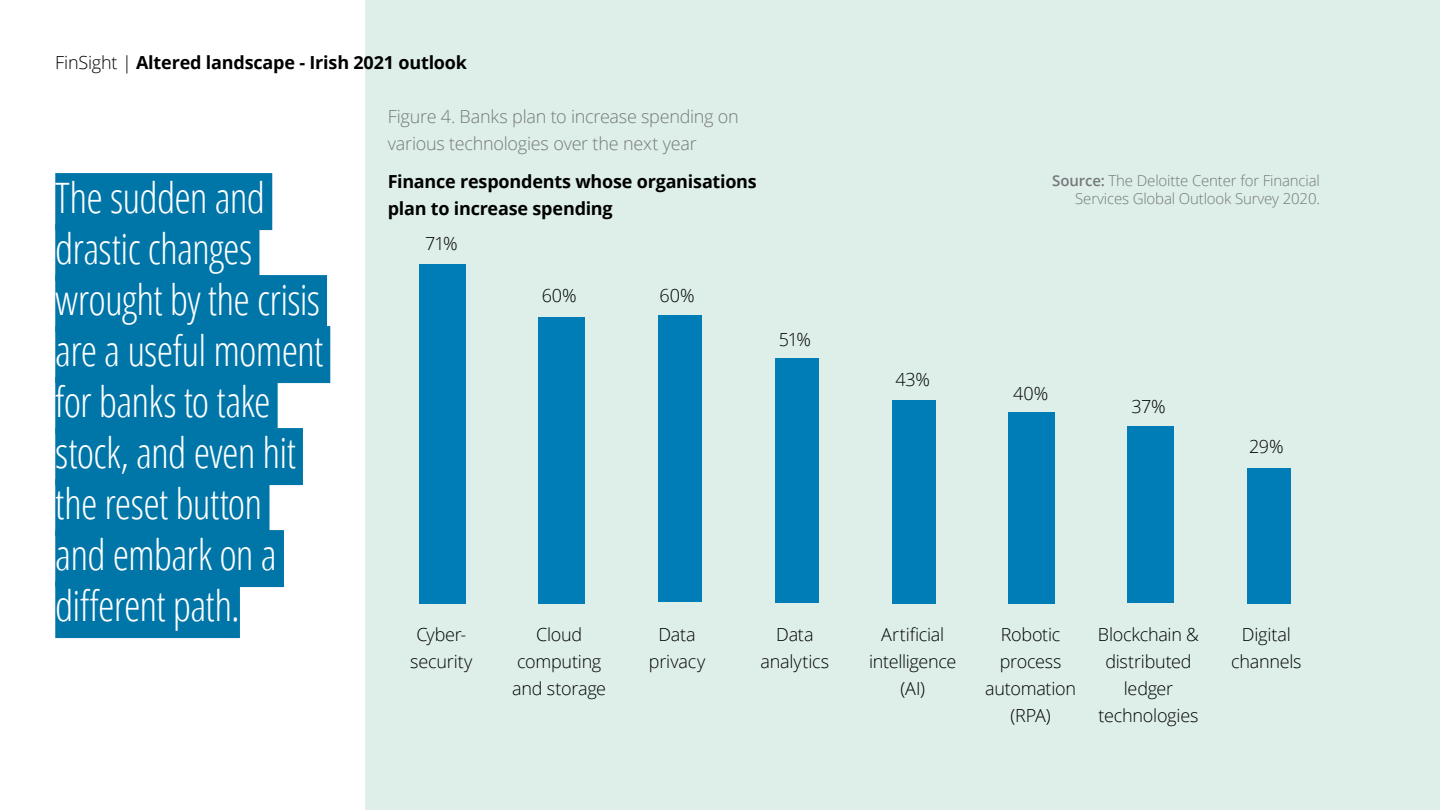
<style>
.page{position:relative;width:1440px;height:810px;background:#fff}
.page>*{position:absolute;margin:0;border:0;box-sizing:border-box;transform-origin:0 0}
.t1{font:300 42px/51px "Open Sans Condensed";letter-spacing:-.02em;color:#fff}
.t2{font:300 18px/27px "Open Sans";letter-spacing:-.015em;color:#000;text-align:center}
.t3{font:700 18px "Open Sans";letter-spacing:-.01em;color:#000}
.t4{font:300 18px/27px "Open Sans";letter-spacing:-.015em;color:#75787b}
.t5{font:300 15px/18px "Open Sans";letter-spacing:-.01em;color:#75787b;text-align:right}
.s1{font-weight:300}
.s2{font-weight:600}
</style>
<div class="page">
<div style="left:366px;top:1px;width:1074px;height:809px;background:#ddefe8"></div>
<div style="left:419px;top:264px;width:47px;height:339px;background:#007db6"></div>
<div style="left:539px;top:317px;width:46px;height:286px;background:#007db6"></div>
<div style="left:658px;top:315px;width:44px;height:286px;background:#007db6"></div>
<div style="left:775px;top:359px;width:44px;height:244px;background:#007db6"></div>
<div style="left:892px;top:400px;width:43px;height:203px;background:#007db6"></div>
<div style="left:1009px;top:412px;width:46px;height:191px;background:#007db6"></div>
<div style="left:1128px;top:426px;width:46px;height:177px;background:#007db6"></div>
<div style="left:1247px;top:468px;width:44px;height:135px;background:#007db6"></div>
<div style="left:55px;top:173px;width:217px;height:57px;background:#0076a8"></div>
<div style="left:55px;top:224px;width:204px;height:57px;background:#0076a8"></div>
<div style="left:55px;top:275px;width:272px;height:57px;background:#0076a8"></div>
<div style="left:55px;top:326px;width:275px;height:57px;background:#0076a8"></div>
<div style="left:55px;top:377px;width:223px;height:57px;background:#0076a8"></div>
<div style="left:55px;top:428px;width:248px;height:57px;background:#0076a8"></div>
<div style="left:55px;top:479px;width:215px;height:57px;background:#0076a8"></div>
<div style="left:55px;top:530px;width:229px;height:57px;background:#0076a8"></div>
<div style="left:55px;top:581px;width:185px;height:57px;background:#0076a8"></div>
<p class="t3" style="left:55px;top:50px;width:413px"><span class="s1">FinSight |</span> Altered landscape - Irish 2021 outlook</p>
<h1 class="t1" style="left:55px;top:171px;width:211px">The sudden and</h1>
<h1 class="t1" style="left:55px;top:222px;width:269px">drastic changes wrought by the crisis are a useful moment for banks to take stock, and even hit the reset button and embark on a different path.</h1>
<p class="t4" style="left:388px;top:103px;width:353px">Figure 4. Banks plan to increase spending on various technologies over the next year</p>
<p class="t3" style="left:388px;top:169px;width:371px">Finance respondents whose organisations</p>
<p class="t3" style="left:388px;top:196px;width:227px">plan to increase spending</p>
<p class="t2" style="left:425px;top:230px;width:34px">71%</p>
<p class="t2" style="left:542px;top:281px;width:36px">60%</p>
<p class="t2" style="left:660px;top:281px;width:36px">60%</p>
<p class="t2" style="left:779px;top:326px;width:33px">51%</p>
<p class="t2" style="left:410px;top:620px;width:64px">Cyber&shy;security</p>
<p class="t2" style="left:512px;top:620px;width:95px">Cloud computing and storage</p>
<p class="t2" style="left:649px;top:620px;width:58px">Data privacy</p>
<p class="t2" style="left:761px;top:620px;width:70px">Data analytics</p>
<p class="t2" style="left:896px;top:365px;width:36px">43%</p>
<p class="t5" style="left:1052px;top:171px;width:269px"><span class="s2">Source:</span> The Deloitte Center for Financial<br>Services Global Outlook Survey 2020.</p>
<p class="t2" style="left:1013px;top:379px;width:37px">40%</p>
<p class="t2" style="left:1131px;top:393px;width:36px">37%</p>
<p class="t2" style="left:1249px;top:433px;width:36px">29%</p>
<p class="t2" style="left:869px;top:620px;width:89px">Artificial intelligence (AI)</p>
<p class="t2" style="left:985px;top:620px;width:93px">Robotic process automation (RPA)</p>
<p class="t2" style="left:1098px;top:620px;width:103px">Blockchain &amp; distributed ledger technologies</p>
<p class="t2" style="left:1231px;top:620px;width:72px">Digital channels</p>
</div>
